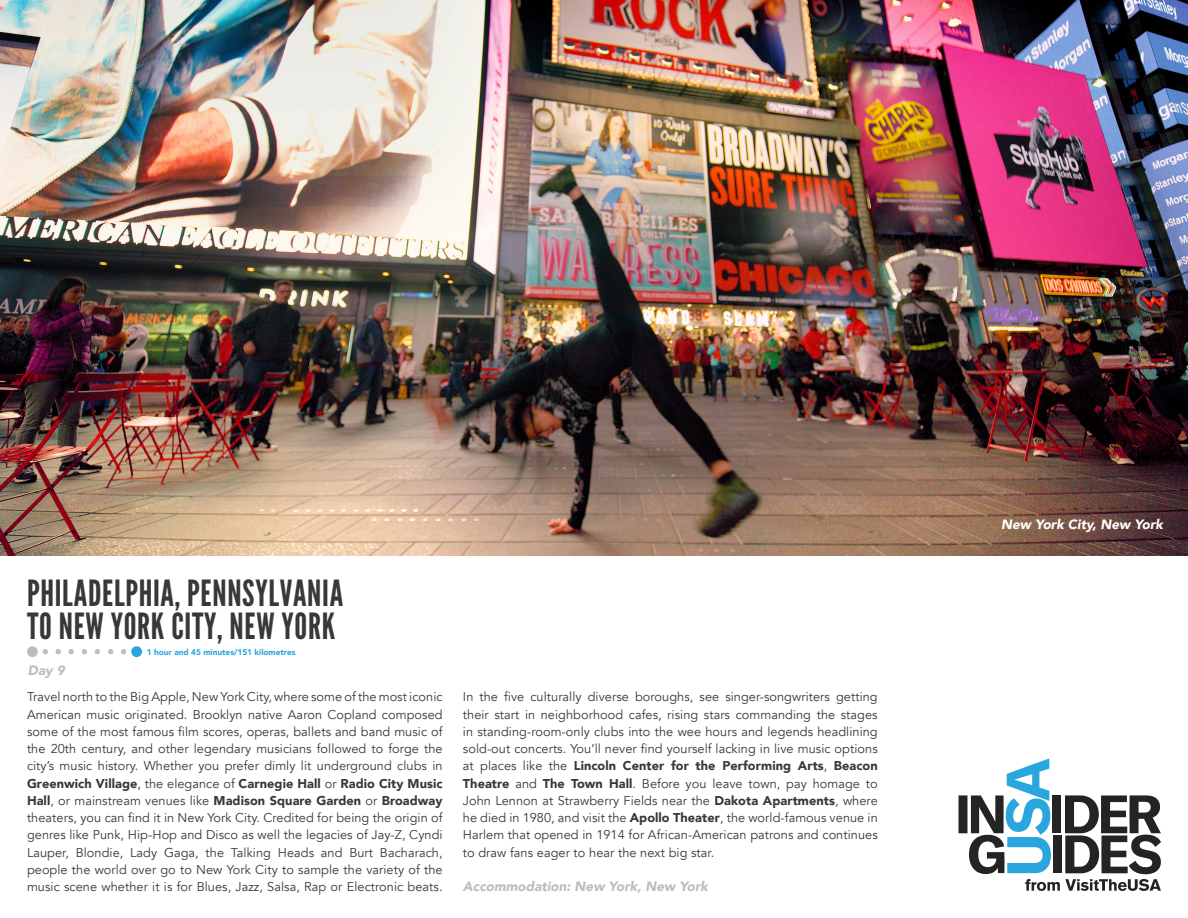
<style>
.page{position:relative;width:1188px;height:918px;background:#fff}
.page>*{position:absolute;margin:0;border:0;box-sizing:border-box;transform-origin:0 0}
.Section_Title_no_lin{font:36px/33px "League Gothic";letter-spacing:.02em;color:#383839}
.Accommodation{font:italic 900 13.5px "Avenir";color:#bcbdc0}
.Photo_Caption{font:italic 900 13.5px "Avenir";color:#fff}
.Section_Title_no_lin-2{font:italic 900 13.5px "Avenir";color:#bcbdc0}
.Section_Title_no_lin-3{font:12.75px/17.2px "Avenir";letter-spacing:.005em;color:#383839;text-align:justify}
.t1{font:900 8.25px "Avenir";color:#2aa6de}
.s1{font-weight:900}
</style>
<div class="page">
<img style="left:0;top:0;width:1188px;height:556px">
<svg style="left:958px;top:759px;width:203px;height:132px"></svg>
<svg style="left:82px;top:649px;width:18px;height:5px"></svg>
<svg style="left:108px;top:649px;width:18px;height:5px"></svg>
<div style="left:131px;top:646px;width:11px;height:11px;background:#2aa6de;border-radius:50%"></div>
<svg style="left:43px;top:649px;width:31px;height:5px"></svg>
<div style="left:27px;top:646px;width:11px;height:11px;background:#bcbdc0;border-radius:50%"></div>
<p class="Section_Title_no_lin" style="left:27px;top:577px;width:318px">PHILADELPHIA, PENNSYLVANIA<br>TO NEW YORK CITY, NEW YORK</p>
<p class="Section_Title_no_lin-2" style="left:28px;top:659px;width:38px">Day 9</p>
<p class="t1" style="left:147px;top:645px;width:150px">1 hour and 45 minutes/151 kilometres</p>
<p class="Section_Title_no_lin-3" style="left:27px;top:688px;width:417px">Travel north to the Big Apple, New York City, where some of the most iconic American music originated. Brooklyn native Aaron Copland composed some of the most famous film scores, operas, ballets and band music of the 20th century, and other legendary musicians followed to forge the city’s music history. Whether you prefer dimly lit underground clubs in <span class="s1">Greenwich Village</span>, the elegance of <span class="s1">Carnegie Hall</span> or <span class="s1">Radio City Music Hall</span>, or mainstream venues like <span class="s1">Madison Square Garden</span> or <span class="s1">Broadway </span>theaters, you can find it in New York City. Credited for being the origin of genres like Punk, Hip-Hop and Disco as well the legacies of Jay-Z, Cyndi Lauper, Blondie, Lady Gaga, the Talking Heads and Burt Bacharach, people the world over go to New York City to sample the variety of the music scene whether it is for Blues, Jazz, Salsa, Rap or Electronic beats.</p>
<p class="Section_Title_no_lin-3" style="left:463px;top:688px;width:416px">In the five culturally diverse boroughs, see singer-songwriters getting their start in neighborhood cafes, rising stars commanding the stages in standing-room-only clubs into the wee hours and legends headlining sold-out concerts. You’ll never find yourself lacking in live music options at places like the <span class="s1">Lincoln Center for the Performing Arts</span>, <span class="s1">Beacon Theatre</span> and <span class="s1">The Town Hall</span>. Before you leave town, pay homage to John Lennon at Strawberry Fields near the <span class="s1">Dakota Apartments</span>, where he died in 1980, and visit the <span class="s1">Apollo Theater</span>, the world-famous venue in Harlem that opened in 1914 for African-American patrons and continues to draw fans eager to hear the next big star.</p>
<p class="Accommodation" style="left:463px;top:875px;width:247px">Accommodation: New York, New York</p>
<p class="Photo_Caption" style="left:1001px;top:513px;width:163px">New York City, New York</p>
</div>
